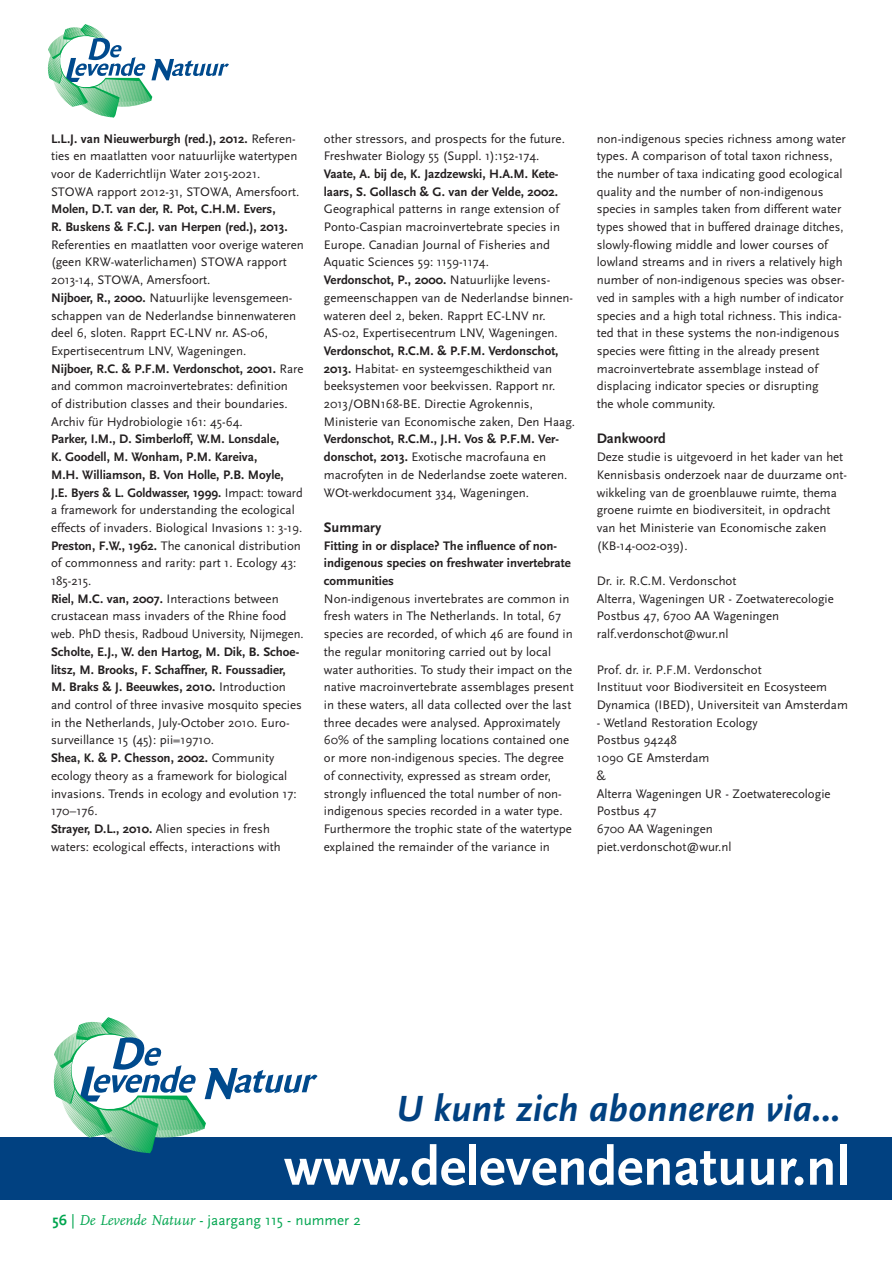
<style>
.page{position:relative;width:893px;height:1263px;background:#fff}
.page>*{position:absolute;margin:0;border:0;box-sizing:border-box;transform-origin:0 0}
.t1{font:700 55.65px "Scala Sans";color:#fff}
.t2{font:italic 700 37.95px "Scala Sans";color:#014181}
.t3{font:15px "Scala Sans";color:#00a54f}
.t4{font:700 14.4px "Scala Sans";color:#231f20}
.t5{font:12.9px/17.7px "Scala Sans";color:#231f20}
.t6{font:12.9px/17.7px "Scala Sans";color:#231f20;scale:.96 1}
.t7{font:700 12.9px/17.7px "Scala Sans";color:#231f20}
.s1{font-weight:700}
.s2{font-family:"FF Scala";font-style:italic}
</style>
<div class="page">
<svg style="left:47px;top:24px;width:182px;height:93px"></svg>
<div style="left:0;top:1137px;width:892px;height:62px;background:#014181"></div>
<svg style="left:53px;top:1017px;width:264px;height:136px"></svg>
<p class="t5" style="left:51px;top:129px;width:250px"><span class="s1">L.L.J. van Nieuwerburgh (red.), 2012.</span> Referen&shy;ties en maatlatten voor natuurlijke watertypen voor de Kaderrichtlijn Water 2015-2021.<br>STOWA rapport 2012-31, STOWA, Amersfoort.</p>
<p class="t7" style="left:51px;top:200px;width:238px">Molen, D.T. van der, R. Pot, C.H.M. Evers,<br>R. Buskens &amp; F.C.J. van Herpen (red.), 2013.</p>
<p class="t5" style="left:51px;top:235px;width:254px">Referenties en maatlatten voor overige wateren (geen KRW-waterlichamen) STOWA rapport 2013-14, STOWA, Amersfoort.<br><span class="s1">Nijboer, R., 2000.</span> Natuurlijke levensgemeen&shy;schappen van de Nederlandse binnenwateren deel 6, sloten. Rapprt EC-LNV nr. AS-06, Expertisecentrum LNV, Wageningen.<br><span class="s1">Nijboer, R.C. &amp; P.F.M. Verdonschot, 2001.</span> Rare and common macroinvertebrates: definition<br>of distribution classes and their boundaries.<br>Archiv für Hydrobiologie 161: 45-64.</p>
<p class="t6" style="left:51px;top:430px;width:265px"><span class="s1">Parker, I.M., D. Simberloff, W.M. Lonsdale,<br>K. Goodell, M. Wonham, P.M. Kareiva,<br>M.H. Williamson, B. Von Holle, P.B. Moyle,<br>J.E. Byers &amp; L. Goldwasser, 1999.</span> Impact: toward a framework for understanding the ecological effects of invaders. Biological Invasions 1: 3-19.<br><span class="s1">Preston, F.W., 1962.</span> The canonical distribution of commonness and rarity: part 1. Ecology 43:<br>185-215.<br><span class="s1">Riel, M.C. van, 2007.</span> Interactions between crustacean mass invaders of the Rhine food web. PhD thesis, Radboud University, Nijmegen.</p>
<p class="t5" style="left:51px;top:642px;width:252px"><span class="s1">Scholte, E.J., W. den Hartog, M. Dik, B. Schoe&shy;litsz, M. Brooks, F. Schaffner, R. Foussadier, M. Braks &amp; J. Beeuwkes, 2010.</span> Introduction and control of three invasive mosquito species in the Netherlands, July-October 2010. Euro&shy;surveillance 15 (45): pii=19710.<br><span class="s1">Shea, K. &amp; P. Chesson, 2002.</span> Community ecology theory as a framework for biological invasions. Trends in ecology and evolution 17:<br>170–176.<br><span class="s1">Strayer, D.L., 2010.</span> Alien species in fresh waters: ecological effects, interactions with</p>
<p class="t5" style="left:324px;top:129px;width:243px">other stressors, and prospects for the future.<br>Freshwater Biology 55 (Suppl. 1):152-174.</p>
<p class="t7" style="left:324px;top:165px;width:236px">Vaate, A. bij de, K. Jazdzewski, H.A.M. Kete&shy;laars, S. Gollasch &amp; G. van der Velde, 2002.</p>
<p class="t5" style="left:324px;top:200px;width:251px">Geographical patterns in range extension of Ponto-Caspian macroinvertebrate species in Europe. Canadian Journal of Fisheries and Aquatic Sciences 59: 1159-1174.<br><span class="s1">Verdonschot, P., 2000.</span> Natuurlijke levens&shy;gemeenschappen van de Nederlandse binnen&shy;wateren deel 2, beken. Rapprt EC-LNV nr.<br>AS-02, Expertisecentrum LNV, Wageningen.</p>
<p class="t5" style="left:324px;top:342px;width:253px"><span class="s1">Verdonschot, R.C.M. &amp; P.F.M. Verdonschot, 2013.</span> Habitat- en systeemgeschiktheid van beeksystemen voor beekvissen. Rapport nr.<br>2013/OBN168-BE. Directie Agrokennis, Ministerie van Economische zaken, Den Haag.</p>
<p class="t5" style="left:324px;top:430px;width:245px"><span class="s1">Verdonschot, R.C.M., J.H. Vos &amp; P.F.M. Ver&shy;donschot, 2013.</span> Exotische macrofauna en macrofyten in de Nederlandse zoete wateren.<br>WOt-werkdocument 334, Wageningen.</p>
<p class="t4" style="left:324px;top:519px;width:59px">Summary</p>
<p class="t7" style="left:324px;top:536px;width:248px">Fitting in or displace? The influence of non&shy;indigenous species on freshwater invertebrate communities</p>
<p class="t5" style="left:324px;top:589px;width:251px">Non-indigenous invertebrates are common in fresh waters in The Netherlands. In total, 67 species are recorded, of which 46 are found in the regular monitoring carried out by local water authorities. To study their impact on the native macroinvertebrate assemblages present in these waters, all data collected over the last three decades were analysed. Approximately 60% of the sampling locations contained one or more non-indigenous species. The degree of connectivity, expressed as stream order, strongly influenced the total number of non&shy;indigenous species recorded in a water type.<br>Furthermore the trophic state of the watertype explained the remainder of the variance in</p>
<p class="t5" style="left:597px;top:129px;width:251px">non-indigenous species richness among water types. A comparison of total taxon richness, the number of taxa indicating good ecological quality and the number of non-indigenous species in samples taken from different water types showed that in buffered drainage ditches, slowly-flowing middle and lower courses of lowland streams and in rivers a relatively high number of non-indigenous species was obser&shy;ved in samples with a high number of indicator species and a high total richness. This indica&shy;ted that in these systems the non-indigenous species were fitting in the already present macroinvertebrate assemblage instead of displacing indicator species or disrupting<br>the whole community.</p>
<p class="t4" style="left:597px;top:430px;width:71px">Dankwoord</p>
<p class="t5" style="left:597px;top:448px;width:252px">Deze studie is uitgevoerd in het kader van het Kennisbasis onderzoek naar de duurzame ont&shy;wikkeling van de groenblauwe ruimte, thema groene ruimte en biodiversiteit, in opdracht van het Ministerie van Economische zaken (KB-14-002-039).</p>
<p class="t5" style="left:597px;top:572px;width:239px">Dr. ir. R.C.M. Verdonschot<br>Alterra, Wageningen UR - Zoetwaterecologie<br>Postbus 47, 6700 AA Wageningen ralf.verdonschot@wur.nl</p>
<p class="t5" style="left:597px;top:660px;width:253px">Prof. dr. ir. P.F.M. Verdonschot<br>Instituut voor Biodiversiteit en Ecosysteem<br>Dynamica (IBED), Universiteit van Amsterdam</p>
<p class="t5" style="left:597px;top:713px;width:235px">- Wetland Restoration Ecology<br>Postbus 94248<br>1090 GE Amsterdam<br>&amp;<br>Alterra Wageningen UR - Zoetwaterecologie<br>Postbus 47<br>6700 AA Wageningen piet.verdonschot@wur.nl</p>
<h2 class="t2" style="left:396px;top:1085px;width:446px">U kunt zich abonneren via...</h2>
<h1 class="t1" style="left:284px;top:1133px;width:567px">www.delevendenatuur.nl</h1>
<p class="t3" style="left:53px;top:1211px;width:310px"><span class="s1">56</span> | <span class="s2">De Levende Natuur</span> - jaargang 115 - nummer 2</p>
</div>
